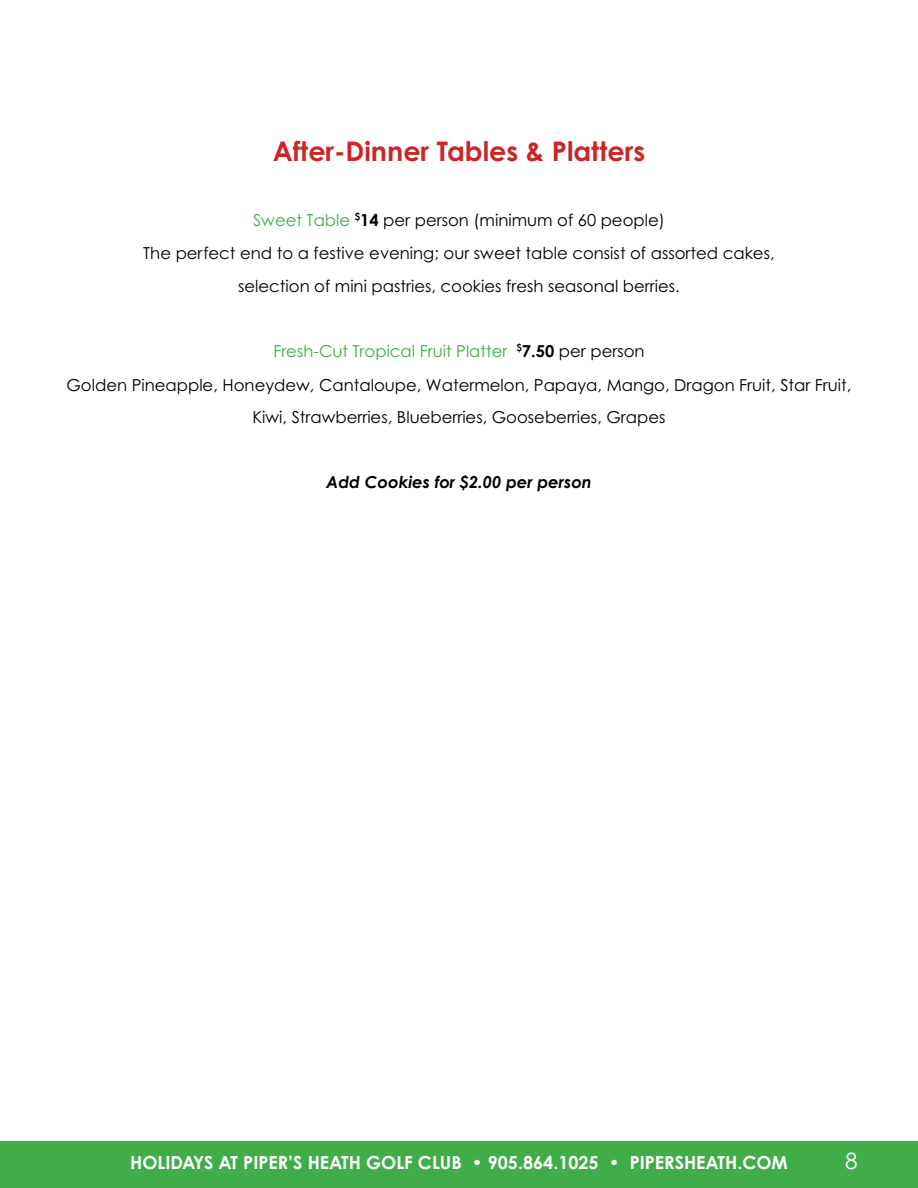
<style>
.page{position:relative;width:918px;height:1188px;background:#fff}
.page>*{position:absolute;margin:0;border:0;box-sizing:border-box;transform-origin:0 0}
.t1{font:700 27px "Century Gothic Pro";color:#cc2427}
.t2{font:22.5px "Century Gothic Pro";color:#fff}
.t3{font:700 18px "Century Gothic Pro";color:#fff}
.t4{font:16.5px/33.3px "Century Gothic Pro";color:#000;text-align:center}
.t5{font:italic 700 16.5px "Century Gothic Pro";color:#000}
.s1{color:#41ad49}
.s2{font-weight:700}
</style>
<div class="page">
<div style="left:0;top:1142px;width:918px;height:46px;background:#41ad49"></div>
<h1 class="t1" style="left:273px;top:134px;width:374px">After-Dinner Tables &amp; Platters</h1>
<p class="t4" style="left:143px;top:203px;width:633px"><span class="s1">Sweet Table</span> <sup>$</sup><span class="s2">14</span> per person (minimum of 60 people)<br>The perfect end to a festive evening; our sweet table consist of assorted cakes, selection of mini pastries, cookies fresh seasonal berries.</p>
<p class="t4" style="left:67px;top:334px;width:786px"><span class="s1">Fresh-Cut Tropical Fruit Platter</span> <sup>$</sup><span class="s2">7.50</span> per person<br>Golden Pineapple, Honeydew, Cantaloupe, Watermelon, Papaya, Mango, Dragon Fruit, Star Fruit,<br>Kiwi, Strawberries, Blueberries, Gooseberries, Grapes</p>
<p class="t5" style="left:326px;top:472px;width:267px">Add Cookies for $2.00 per person</p>
<p class="t3" style="left:130px;top:1151px;width:659px">HOLIDAYS AT PIPER’S HEATH GOLF CLUB • 905.864.1025 • PIPERSHEATH.COM</p>
<h2 class="t2" style="left:845px;top:1147px;width:14px">8</h2>
</div>
